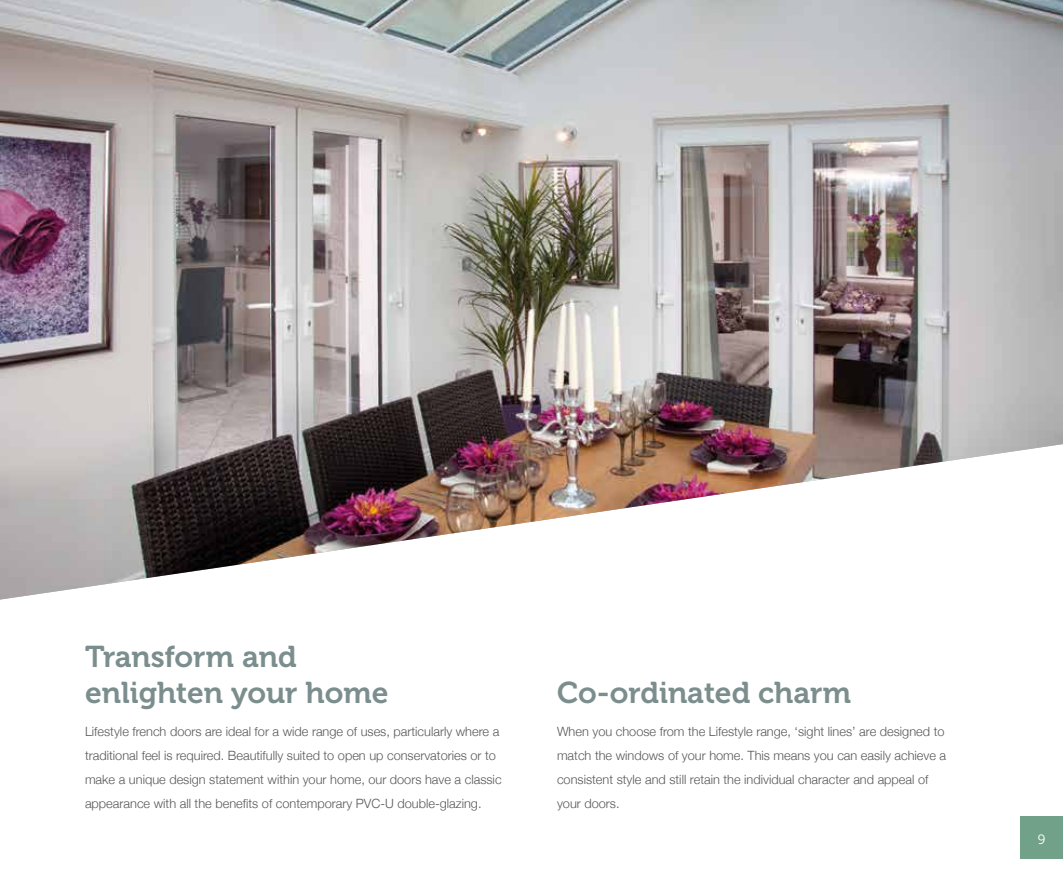
<style>
.page{position:relative;width:1063px;height:893px;background:#fff}
.page>*{position:absolute;margin:0;border:0;box-sizing:border-box;transform-origin:0 0}
.t1{font:30px/36px "Museo 700";color:#7b8e8d}
.t2{font:13.5px "Museo 300";color:#fff}
.t3{font:300 12.75px/24px "Helvetica Neue";color:#575756}
</style>
<div class="page">
<div style="left:1020px;top:816px;width:43px;height:43px;background:#71a188"></div>
<img style="left:0;top:0;width:1063px;height:600px">
<h1 class="t1" style="left:85px;top:639px;width:305px">Transform and enlighten your home</h1>
<p class="t3" style="left:85px;top:718px;width:418px">Lifestyle french doors are ideal for a wide range of uses, particularly where a traditional feel is required. Beautifully suited to open up conservatories or to make a unique design statement within your home, our doors have a classic appearance with all the benefits of contemporary PVC-U double-glazing.</p>
<h1 class="t1" style="left:557px;top:675px;width:296px">Co-ordinated charm</h1>
<p class="t3" style="left:557px;top:718px;width:391px">When you choose from the Lifestyle range, ‘sight lines’ are designed to match the windows of your home. This means you can easily achieve a consistent style and still retain the individual character and appeal of your doors.</p>
<p class="t2" style="left:1038px;top:832px;width:9px">9</p>
</div>
